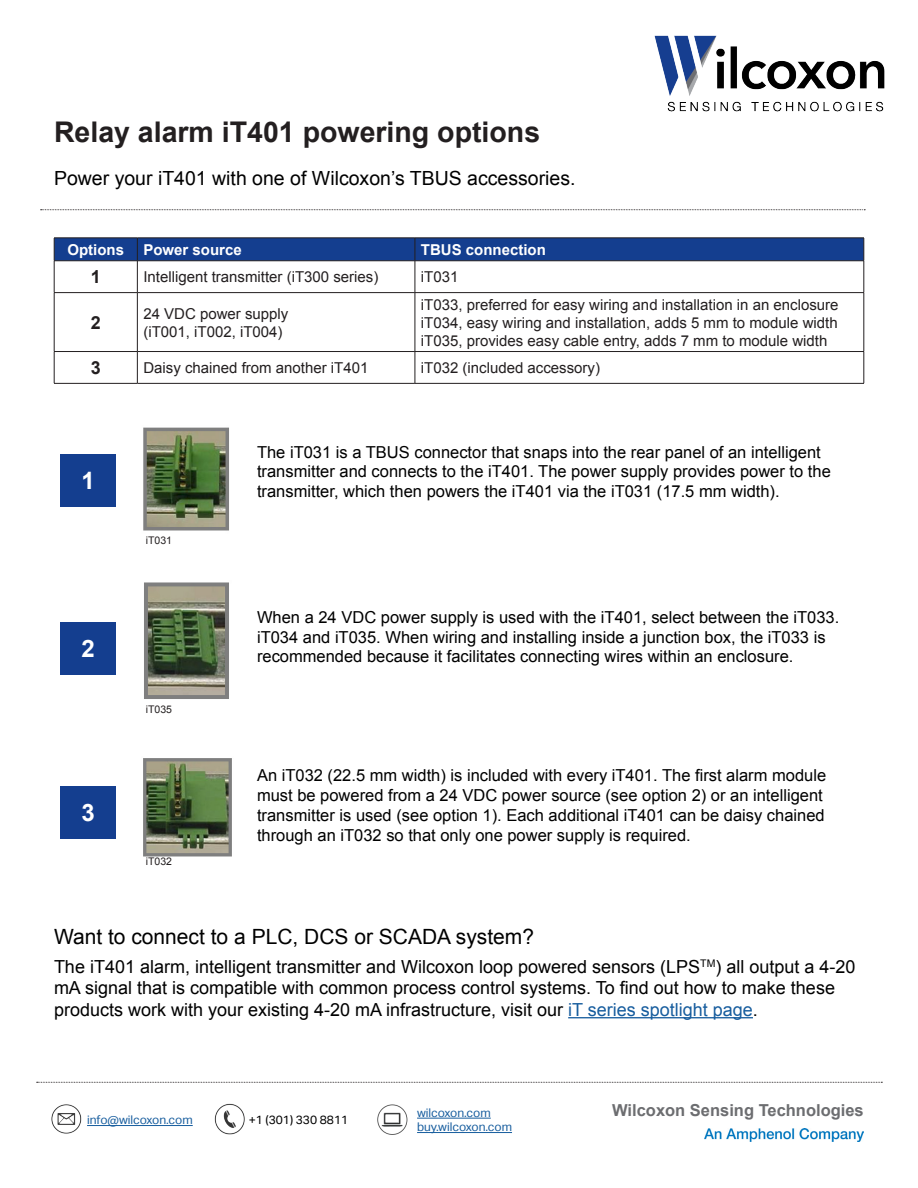
<style>
.page{position:relative;width:918px;height:1188px;background:#fff}
.page>*{position:absolute;margin:0;border:0;box-sizing:border-box;transform-origin:0 0}
.t1{font:700 28.5px "Arial";color:#231f20}
.t2{font:700 24px "Arial";color:#fff}
.t3{font:21px "Arial";color:#000}
.t4{font:19.5px "Arial";color:#000}
.t5{font:18px/21.6px "Arial";color:#000}
.t6{font:700 18px "Arial";color:#231f20}
.t7{font:16.5px/19.8px "Arial";color:#000}
.t8{font:700 16.5px "Arial";color:#6c6d70}
.t9{font:15px/18px "Arial";color:#231f20}
.t10{font:700 15px "Arial";color:#fff}
.t11{font:12px "Aktiv Grotesk";color:#175d9e}
.t12{font:12px "Aktiv Grotesk";color:#000}
.t13{font:10.5px "Arial";color:#231f20}
.s1{color:#175d9e}
</style>
<div class="page">
<svg style="left:41px;top:209px;width:824px;height:1px"></svg>
<svg style="left:54px;top:238px;width:811px;height:23px;background:#153d89"></svg>
<hr style="left:54px;top:261px;width:83px;height:1px;background:#231f20">
<hr style="left:54px;top:261px;width:1px;height:31px;background:#231f20">
<hr style="left:137px;top:261px;width:278px;height:1px;background:#231f20">
<hr style="left:137px;top:261px;width:1px;height:31px;background:#231f20">
<hr style="left:415px;top:261px;width:449px;height:1px;background:#231f20">
<hr style="left:415px;top:261px;width:1px;height:31px;background:#231f20">
<hr style="left:864px;top:261px;width:1px;height:31px;background:#231f20">
<hr style="left:137px;top:292px;width:278px;height:1px;background:#231f20">
<hr style="left:415px;top:292px;width:449px;height:1px;background:#231f20">
<hr style="left:54px;top:292px;width:83px;height:1px;background:#231f20">
<hr style="left:54px;top:293px;width:1px;height:58px;background:#231f20">
<hr style="left:137px;top:293px;width:1px;height:58px;background:#231f20">
<hr style="left:415px;top:293px;width:1px;height:58px;background:#231f20">
<hr style="left:864px;top:293px;width:1px;height:58px;background:#231f20">
<hr style="left:54px;top:352px;width:1px;height:31px;background:#231f20">
<hr style="left:137px;top:352px;width:1px;height:31px;background:#231f20">
<hr style="left:415px;top:352px;width:1px;height:31px;background:#231f20">
<hr style="left:864px;top:352px;width:1px;height:31px;background:#231f20">
<hr style="left:54px;top:351px;width:83px;height:1px;background:#231f20">
<hr style="left:54px;top:383px;width:83px;height:1px;background:#231f20">
<hr style="left:137px;top:351px;width:278px;height:1px;background:#231f20">
<hr style="left:415px;top:351px;width:449px;height:1px;background:#231f20">
<hr style="left:137px;top:383px;width:278px;height:1px;background:#231f20">
<hr style="left:415px;top:383px;width:449px;height:1px;background:#231f20">
<div style="left:60px;top:455px;width:56px;height:52px;background:#143e8f"></div>
<div style="left:60px;top:623px;width:56px;height:52px;background:#143e8f"></div>
<div style="left:60px;top:786px;width:56px;height:52px;background:#143e8f"></div>
<hr style="left:568px;top:1017px;width:185px;height:1px;background:#175d9e">
<img style="left:143px;top:427px;width:86px;height:104px">
<img style="left:144px;top:582px;width:85px;height:117px">
<img style="left:143px;top:758px;width:89px;height:99px">
<svg style="left:37px;top:1082px;width:845px;height:1px"></svg>
<hr style="left:87px;top:1125px;width:106px;height:1px;background:#175d9e">
<img style="left:654px;top:35px;width:231px;height:77px">
<img style="left:705px;top:1128px;width:159px;height:14px">
<img style="left:51px;top:1104px;width:31px;height:30px">
<img style="left:214px;top:1103px;width:31px;height:32px">
<img style="left:377px;top:1104px;width:31px;height:31px">
<hr style="left:417px;top:1118px;width:74px;height:1px;background:#175d9e">
<hr style="left:417px;top:1132px;width:95px;height:1px;background:#175d9e">
<p class="t1" style="left:54px;top:113px;width:488px">Relay alarm iT401 powering options</p>
<p class="t4" style="left:54px;top:165px;width:523px">Power your iT401 with one of Wilcoxon’s TBUS accessories.</p>
<p class="t10" style="left:67px;top:239px;width:58px">Options</p>
<p class="t10" style="left:143px;top:239px;width:100px">Power source</p>
<p class="t10" style="left:421px;top:239px;width:127px">TBUS connection</p>
<p class="t6" style="left:91px;top:265px;width:12px">1</p>
<p class="t9" style="left:143px;top:268px;width:237px">Intelligent transmitter (iT300 series)</p>
<p class="t9" style="left:421px;top:268px;width:39px">iT031</p>
<p class="t6" style="left:91px;top:310px;width:12px">2</p>
<p class="t9" style="left:143px;top:304px;width:147px">24 VDC power supply (iT001, iT002, iT004)</p>
<p class="t9" style="left:421px;top:295px;width:419px">iT033, preferred for easy wiring and installation in an enclosure</p>
<p class="t9" style="left:421px;top:313px;width:418px">iT034, easy wiring and installation, adds 5 mm to module width</p>
<p class="t9" style="left:421px;top:331px;width:408px">iT035, provides easy cable entry, adds 7 mm to module width</p>
<p class="t6" style="left:91px;top:356px;width:12px">3</p>
<p class="t9" style="left:143px;top:359px;width:227px">Daisy chained from another iT401</p>
<p class="t9" style="left:421px;top:359px;width:181px">iT032 (included accessory)</p>
<p class="t2" style="left:82px;top:465px;width:15px">1</p>
<p class="t2" style="left:82px;top:633px;width:15px">2</p>
<p class="t2" style="left:82px;top:796px;width:15px">3</p>
<p class="t13" style="left:146px;top:534px;width:28px">iT031</p>
<p class="t13" style="left:146px;top:702px;width:28px">iT035</p>
<p class="t13" style="left:146px;top:854px;width:28px">iT032</p>
<p class="t7" style="left:257px;top:442px;width:575px">The iT031 is a TBUS connector that snaps into the rear panel of an intelligent transmitter and connects to the iT401. The power supply provides power to the transmitter, which then powers the iT401 via the iT031 (17.5 mm width).</p>
<p class="t7" style="left:257px;top:607px;width:584px">When a 24 VDC power supply is used with the iT401, select between the iT033. iT034 and iT035. When wiring and installing inside a junction box, the iT033 is recommended because it facilitates connecting wires within an enclosure.</p>
<p class="t7" style="left:257px;top:766px;width:571px">An iT032 (22.5 mm width) is included with every iT401. The first alarm module must be powered from a 24 VDC power source (see option 2) or an intelligent transmitter is used (see option 1). Each additional iT401 can be daisy chained through an iT032 so that only one power supply is required.</p>
<p class="t3" style="left:54px;top:923px;width:482px">Want to connect to a PLC, DCS or SCADA system?</p>
<p class="t5" style="left:54px;top:956px;width:803px">The iT401 alarm, intelligent transmitter and Wilcoxon loop powered sensors (LPS<sup>TM</sup>) all output a 4-20 mA signal that is compatible with common process control systems. To find out how to make these products work with your existing 4-20 mA infrastructure, visit our <span class="s1">iT series spotlight page</span>.</p>
<p class="t11" style="left:87px;top:1113px;width:107px">info@wilcoxon.com</p>
<p class="t12" style="left:249px;top:1113px;width:101px">+1 (301) 330 8811</p>
<p class="t11" style="left:417px;top:1106px;width:75px">wilcoxon.com</p>
<p class="t8" style="left:612px;top:1099px;width:253px">Wilcoxon Sensing Technologies</p>
<p class="t11" style="left:417px;top:1120px;width:96px">buy.wilcoxon.com</p>
</div>
